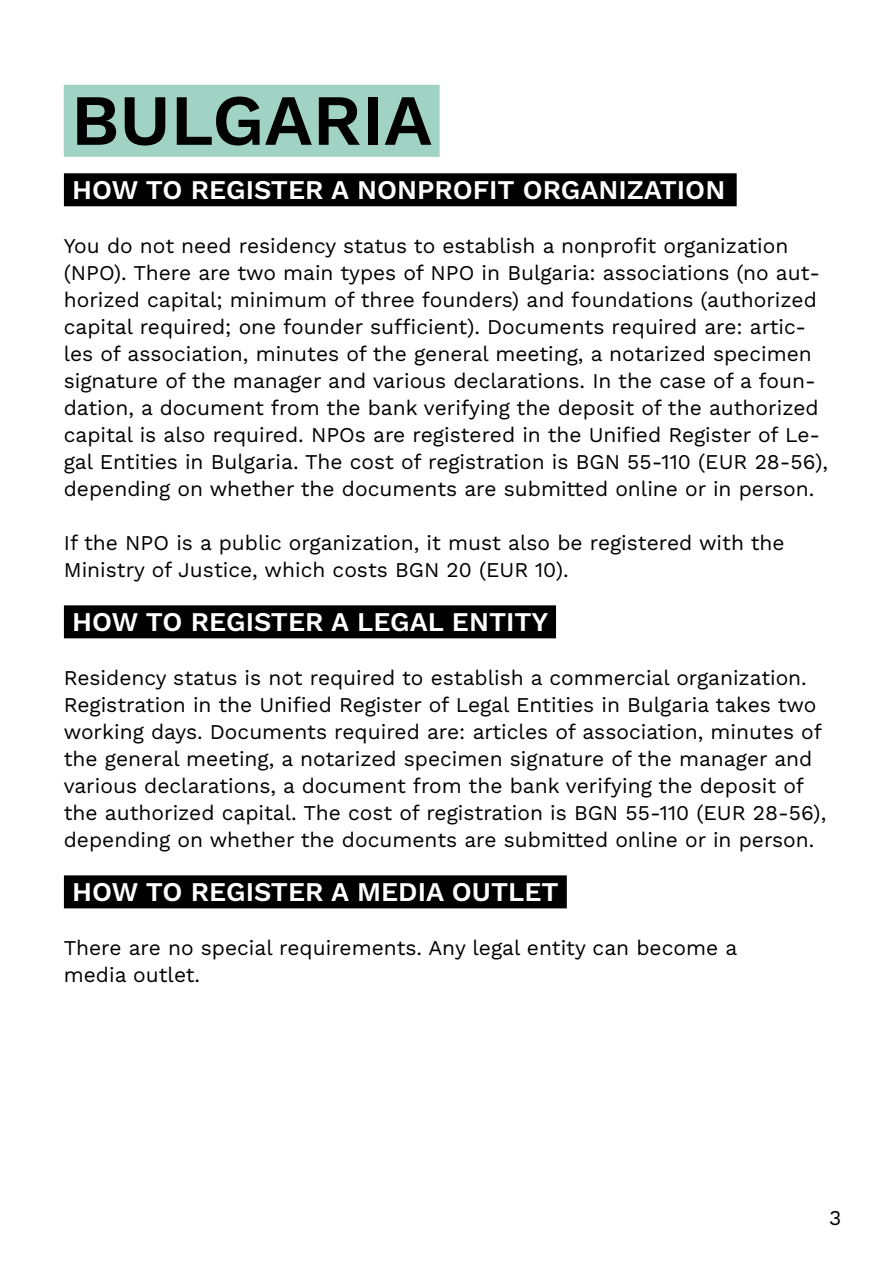
<style>
.page{position:relative;width:893px;height:1263px;background:#fff}
.page>*{position:absolute;margin:0;border:0;box-sizing:border-box;transform-origin:0 0}
.t1{font:600 72px "Work Sans";color:#000}
.t2{font:600 27px "Work Sans";color:#fff}
.t3{font:21px/27px "Work Sans";color:#000}
</style>
<div class="page">
<div style="left:64px;top:85px;width:376px;height:72px;background:#a1d3c4"></div>
<div style="left:64px;top:173px;width:673px;height:33px;background:#000"></div>
<div style="left:64px;top:605px;width:492px;height:33px;background:#000"></div>
<div style="left:64px;top:875px;width:503px;height:33px;background:#000"></div>
<h1 class="t1" style="left:71px;top:66px;width:363px">BULGARIA</h1>
<p class="t2" style="left:72px;top:169px;width:654px">HOW TO REGISTER A NONPROFIT ORGANIZATION</p>
<p class="t3" style="left:64px;top:231px;width:766px">You do not need residency status to establish a nonprofit organization (NPO). There are two main types of NPO in Bulgaria: associations (no aut&shy;horized capital; minimum of three founders) and foundations (authorized capital required; one founder sufficient). Documents required are: artic&shy;les of association, minutes of the general meeting, a notarized specimen signature of the manager and various declarations. In the case of a foun&shy;dation, a document from the bank verifying the deposit of the authorized capital is also required. NPOs are registered in the Unified Register of Le&shy;gal Entities in Bulgaria. The cost of registration is BGN 55-110 (EUR 28-56), depending on whether the documents are submitted online or in person.</p>
<p class="t3" style="left:64px;top:528px;width:722px">If the NPO is a public organization, it must also be registered with the<br>Ministry of Justice, which costs BGN 20 (EUR 10).</p>
<p class="t2" style="left:72px;top:601px;width:477px">HOW TO REGISTER A LEGAL ENTITY</p>
<p class="t3" style="left:64px;top:663px;width:764px">Residency status is not required to establish a commercial organization.<br>Registration in the Unified Register of Legal Entities in Bulgaria takes two working days. Documents required are: articles of association, minutes of the general meeting, a notarized specimen signature of the manager and various declarations, a document from the bank verifying the deposit of the authorized capital. The cost of registration is BGN 55-110 (EUR 28-56), depending on whether the documents are submitted online or in person.</p>
<p class="t2" style="left:72px;top:871px;width:488px">HOW TO REGISTER A MEDIA OUTLET</p>
<p class="t3" style="left:64px;top:933px;width:675px">There are no special requirements. Any legal entity can become a media outlet.</p>
<p class="t3" style="left:829px;top:1203px;width:14px">3</p>
</div>
